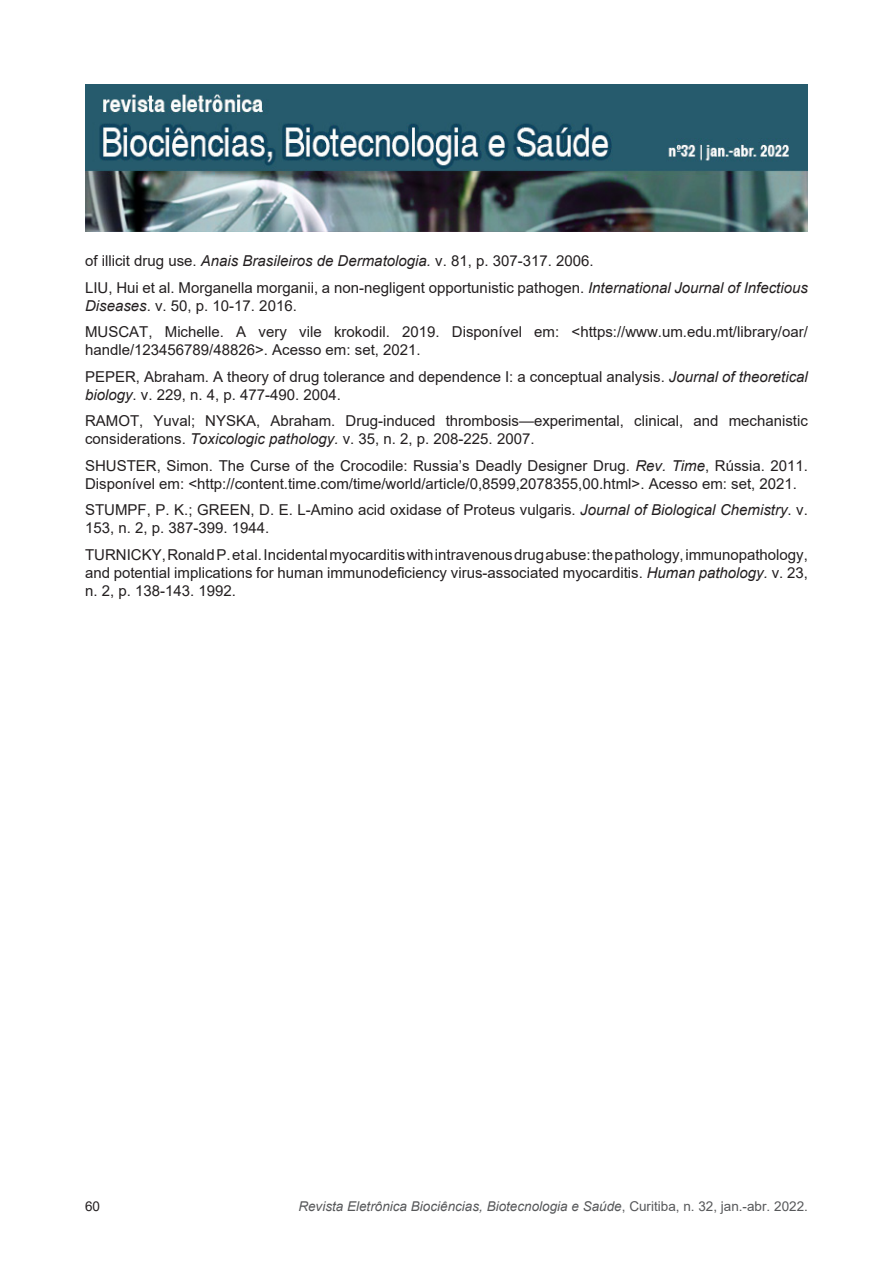
<style>
.page{position:relative;width:893px;height:1263px;background:#fff}
.page>*{position:absolute;margin:0;border:0;box-sizing:border-box;transform-origin:0 0}
.bio_biblio{font:15px/18px "Arial";color:#231f20}
.t1{font:italic 13.5px "Arial";color:#57585a}
.t2{font:13.5px "Arial";color:#231f20}
.s1{font-style:italic}
.s2{font-style:normal}
</style>
<div class="page">
<img style="left:85px;top:85px;width:723px;height:146px">
<p class="bio_biblio" style="left:85px;top:252px;width:510px">of illicit drug use. <span class="s1">Anais Brasileiros de Dermatologia.</span> v. 81, p. 307-317. 2006.</p>
<p class="bio_biblio" style="left:85px;top:278px;width:724px">LIU, Hui et al. Morganella morganii, a non-negligent opportunistic pathogen. <span class="s1">International Journal of Infectious<br>Diseases</span>. v. 50, p. 10-17. 2016.</p>
<p class="bio_biblio" style="left:85px;top:323px;width:724px">MUSCAT, Michelle. A very vile krokodil. 2019. Disponível em: &lt;https://www.um.edu.mt/library/oar/ handle/123456789/48826&gt;. Acesso em: set, 2021.</p>
<p class="bio_biblio" style="left:85px;top:367px;width:724px">PEPER, Abraham. A theory of drug tolerance and dependence I: a conceptual analysis. <span class="s1">Journal of theoretical biology</span>. v. 229, n. 4, p. 477-490. 2004.</p>
<p class="bio_biblio" style="left:85px;top:412px;width:724px">RAMOT, Yuval; NYSKA, Abraham. Drug-induced thrombosis—experimental, clinical, and mechanistic considerations. <span class="s1">Toxicologic pathology.</span> v. 35, n. 2, p. 208-225. 2007.</p>
<p class="bio_biblio" style="left:85px;top:456px;width:724px">SHUSTER, Simon. The Curse of the Crocodile: Russia’s Deadly Designer Drug. <span class="s1">Rev. Time</span>, Rússia. 2011.<br>Disponível em: &lt;http://content.time.com/time/world/article/0,8599,2078355,00.html&gt;. Acesso em: set, 2021.</p>
<p class="bio_biblio" style="left:85px;top:501px;width:724px">STUMPF, P. K.; GREEN, D. E. L-Amino acid oxidase of Proteus vulgaris. <span class="s1">Journal of Biological Chemistry</span>. v.<br>153, n. 2, p. 387-399. 1944.</p>
<p class="bio_biblio" style="left:85px;top:545px;width:724px;text-align:justify">TURNICKY, Ronald P. et al. Incidental myocarditis with intravenous drug abuse: the pathology, immunopathology, and potential implications for human immunodeficiency virus-associated myocarditis. <span class="s1">Human pathology.</span> v. 23, n. 2, p. 138-143. 1992.</p>
<p class="t2" style="left:85px;top:1197px;width:17px">60</p>
<p class="t1" style="left:298px;top:1197px;width:511px">Revista Eletrônica Biociências, Biotecnologia e Saúde<span class="s2">, Curitiba, n. 32, jan.-abr. 2022.</span></p>
</div>
